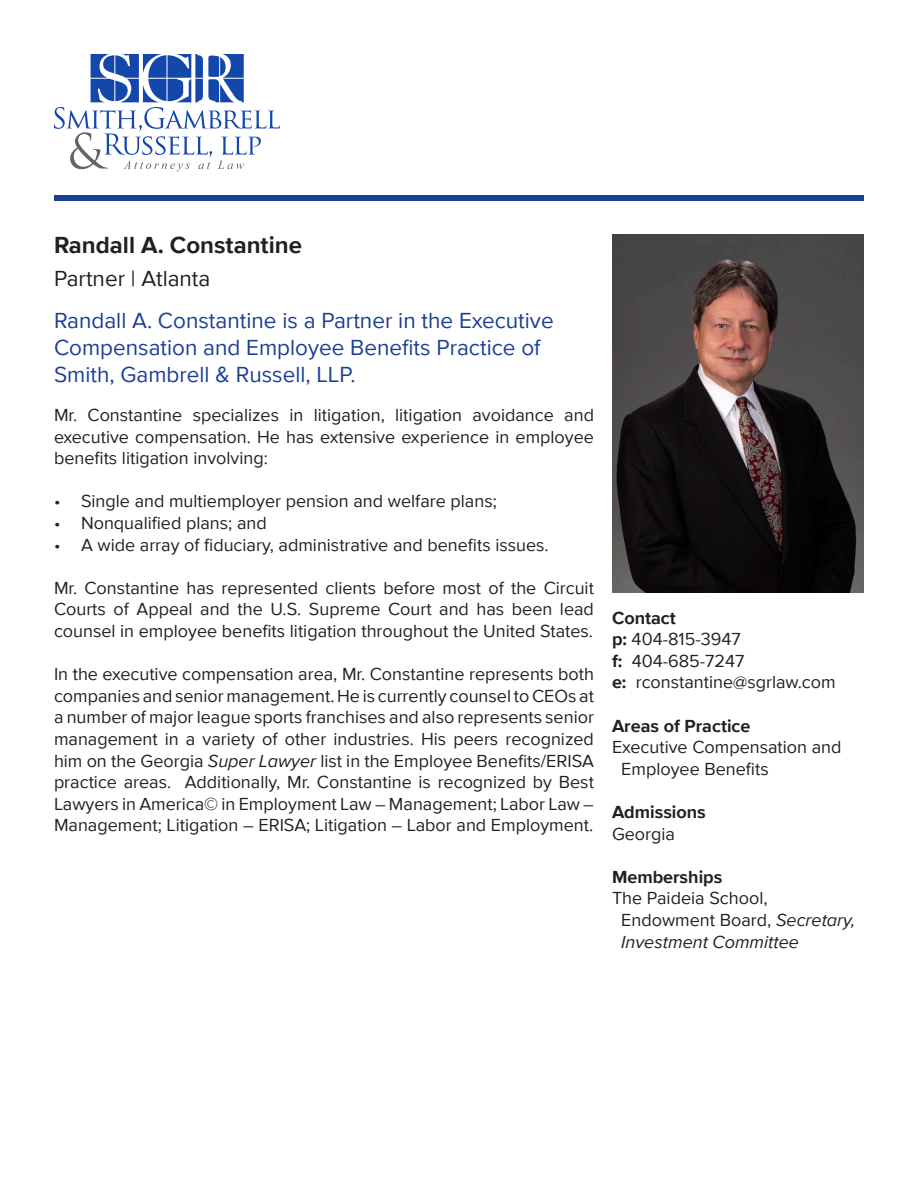
<style>
.page{position:relative;width:918px;height:1188px;background:#fff}
.page>*{position:absolute;margin:0;border:0;box-sizing:border-box;transform-origin:0 0}
.Attorney_Name{font:700 24px "Proxima Nova";color:#231f20}
.Subtitle_Blue{font:22.5px/27px "Proxima Nova";color:#1b3f94}
.City_of_Practice_Hea{font:22.5px "Proxima Nova";color:#231f20}
.Body_of_Bio{font:18px/21.6px "Proxima Nova";color:#231f20;text-align:justify}
.Sidebar_text{font:18px/21.6px "Proxima Nova";color:#231f20}
.Sidebar_header{font:700 18px "Proxima Nova";color:#231f20}
.Sidebar_header-2{font:18px "Proxima Nova";color:#231f20}
.s1{font-style:italic}
.s2{font-weight:700}
</style>
<div class="page">
<svg style="left:54px;top:54px;width:226px;height:117px"></svg>
<div style="left:54px;top:196px;width:810px;height:5px;background:#1b3f94"></div>
<img style="left:612px;top:234px;width:252px;height:358px">
<p class="Attorney_Name" style="left:54px;top:227px;width:249px">Randall A. Constantine</p>
<p class="City_of_Practice_Hea" style="left:54px;top:262px;width:158px">Partner | Atlanta</p>
<p class="Subtitle_Blue" style="left:54px;top:306px;width:501px">Randall A. Constantine is a Partner in the Executive<br>Compensation and Employee Benefits Practice of<br>Smith, Gambrell &amp; Russell, LLP.</p>
<p class="Body_of_Bio" style="left:54px;top:403px;width:542px">Mr. Constantine specializes in litigation, litigation avoidance and executive compensation. He has extensive experience in employee benefits litigation involving:</p>
<p class="Body_of_Bio" style="left:54px;top:490px;width:444px">• Single and multiemployer pension and welfare plans;</p>
<p class="Body_of_Bio" style="left:54px;top:511px;width:214px">• Nonqualified plans; and</p>
<p class="Body_of_Bio" style="left:54px;top:533px;width:496px">• A wide array of fiduciary, administrative and benefits issues.</p>
<p class="Body_of_Bio" style="left:54px;top:576px;width:542px">Mr. Constantine has represented clients before most of the Circuit Courts of Appeal and the U.S. Supreme Court and has been lead counsel in employee benefits litigation throughout the United States.</p>
<p class="Body_of_Bio" style="left:54px;top:663px;width:542px">In the executive compensation area, Mr. Constantine represents both companies and senior management. He is currently counsel to CEOs at a number of major league sports franchises and also represents senior management in a variety of other industries. His peers recognized him on the Georgia <span class="s1">Super Lawyer</span> list in the Employee Benefits/ERISA practice areas. Additionally, Mr. Constantine is recognized by Best Lawyers in America© in Employment Law – Management; Labor Law – Management; Litigation – ERISA; Litigation – Labor and Employment.</p>
<p class="Sidebar_header" style="left:612px;top:604px;width:66px">Contact</p>
<p class="Body_of_Bio" style="left:612px;top:628px;width:130px"><span class="s2">p:</span> 404-815-3947</p>
<p class="Body_of_Bio" style="left:612px;top:649px;width:134px"><span class="s2">f:</span> 404-685-7247</p>
<p class="Body_of_Bio" style="left:612px;top:671px;width:225px"><span class="s2">e:</span> rconstantine@sgrlaw.com</p>
<p class="Sidebar_header" style="left:612px;top:712px;width:140px">Areas of Practice</p>
<p class="Sidebar_text" style="left:621px;top:736px;width:222px;text-indent:-9px">Executive Compensation and<br>Employee Benefits</p>
<p class="Sidebar_header" style="left:612px;top:798px;width:95px">Admissions</p>
<p class="Sidebar_header-2" style="left:612px;top:820px;width:65px">Georgia</p>
<p class="Sidebar_header" style="left:612px;top:863px;width:112px">Memberships</p>
<p class="Sidebar_text" style="left:621px;top:887px;width:235px;text-indent:-9px">The Paideia School,<br>Endowment Board, <span class="s1">Secretary,<br>Investment Committee</span></p>
</div>
